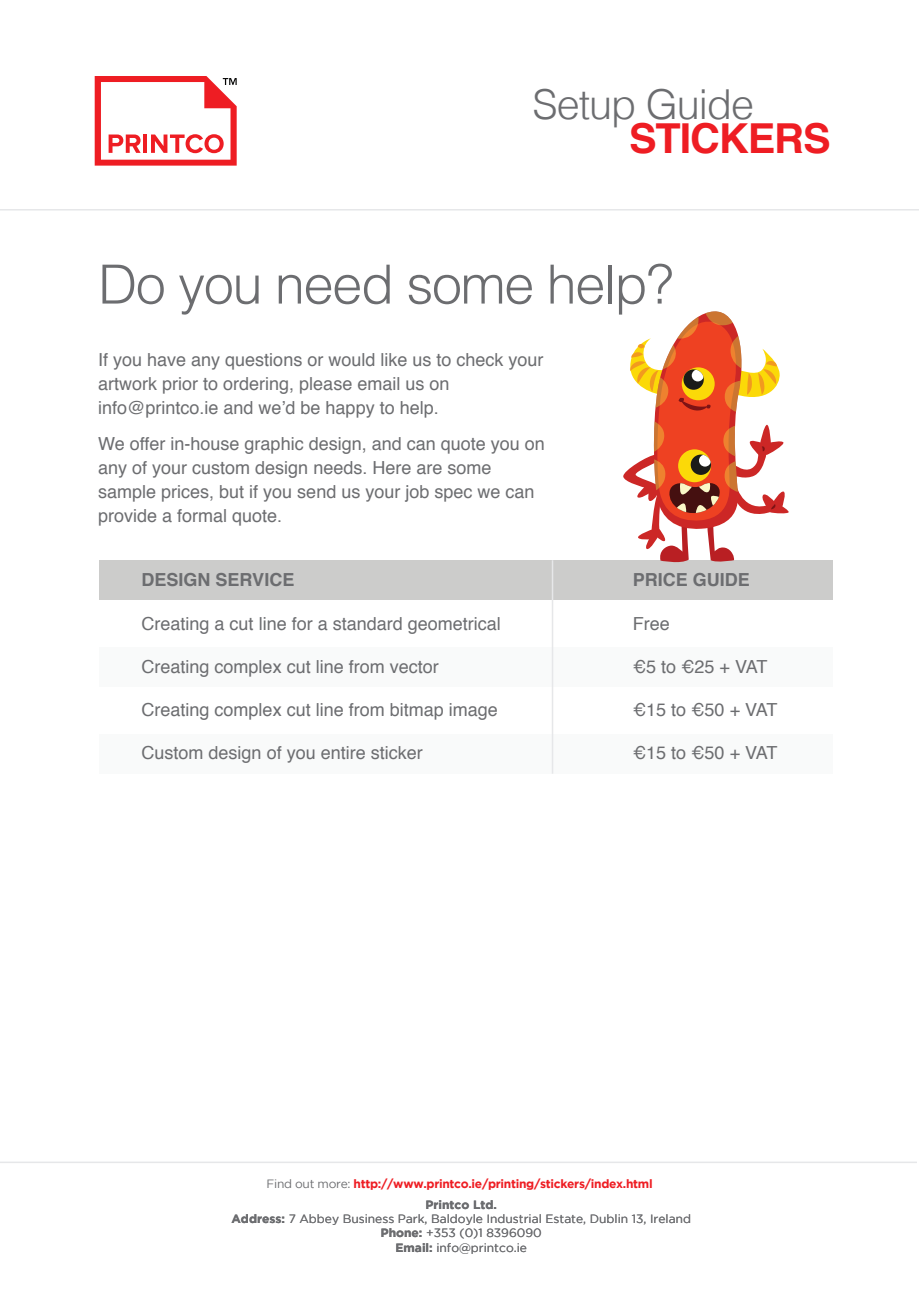
<style>
.page{position:relative;width:919px;height:1289px;background:#fff}
.page>*{position:absolute;margin:0;border:0;box-sizing:border-box;transform-origin:0 0}
.t1{font:300 54px "Helvetica";letter-spacing:-.025em;color:#6c6d70}
.t2{font:300 41.25px "Helvetica";letter-spacing:-.025em;color:#6c6d70}
.t3{font:700 41.25px "Helvetica";letter-spacing:-.025em;color:#ee1d23}
.t4{font:18px/24px "Helvetica";color:#6c6d70}
.t5{font:700 18px "Helvetica";color:#6c6d70}
.t6{font:12px/14.4px "Gotham";color:#6c6d70;text-align:center}
.t7{font:700 12px/20.7px "Gotham";letter-spacing:-.025em;color:#ee1d23;text-align:center}
.s1{font-weight:400;color:#6c6d70}
.s2{color:#6c6d70}
.s3{font-weight:700}
</style>
<div class="page">
<div style="left:99px;top:560px;width:733px;height:39px;background:#cccccb"></div>
<div style="left:99px;top:648px;width:733px;height:39px;background:#f9fafa"></div>
<div style="left:99px;top:734px;width:733px;height:39px;background:#f9fafa"></div>
<hr style="left:551px;top:560px;width:2px;height:213px;background:#e6e7e9">
<hr style="left:0;top:1161px;width:916px;height:2px;background:#e6e7e9">
<svg style="left:95px;top:76px;width:142px;height:90px"></svg>
<hr style="left:0;top:209px;width:918px;height:1px;background:#e6e7e9">
<svg style="left:623px;top:311px;width:165px;height:252px"></svg>
<h2 class="t2" style="left:532px;top:69px;width:223px">Setup Guide</h2>
<h2 class="t3" style="left:629px;top:105px;width:203px">STICKERS</h2>
<h1 class="t1" style="left:98px;top:238px;width:576px">Do you need some help?</h1>
<p class="t4" style="left:98px;top:348px;width:447px">If you have any questions or would like us to check your artwork prior to ordering, please email us on info@printco.ie and we’d be happy to help.</p>
<p class="t4" style="left:98px;top:432px;width:448px">We offer in-house graphic design, and can quote you on any of your custom design needs. Here are some sample prices, but if you send us your job spec we can provide a formal quote.</p>
<p class="t5" style="left:141px;top:565px;width:154px">DESIGN SERVICE</p>
<p class="t4" style="left:141px;top:611px;width:361px">Creating a cut line for a standard geometrical</p>
<p class="t4" style="left:141px;top:655px;width:299px">Creating complex cut line from vector</p>
<p class="t4" style="left:141px;top:698px;width:358px">Creating complex cut line from bitmap image</p>
<p class="t4" style="left:141px;top:741px;width:283px">Custom design of you entire sticker</p>
<p class="t5" style="left:632px;top:565px;width:119px">PRICE GUIDE</p>
<p class="t4" style="left:632px;top:611px;width:39px">Free</p>
<p class="t4" style="left:632px;top:655px;width:136px">€5 to €25 + VAT</p>
<p class="t4" style="left:632px;top:698px;width:146px">€15 to €50 + VAT</p>
<p class="t4" style="left:632px;top:741px;width:146px">€15 to €50 + VAT</p>
<p class="t7" style="left:266px;top:1172px;width:387px"><span class="s1">Find out more:</span> http://www.printco.ie/printing/stickers/index.html<br><span class="s2">Printco Ltd.</span></p>
<p class="t6" style="left:231px;top:1211px;width:461px"><span class="s3">Address:</span> 7 Abbey Business Park, Baldoyle Industrial Estate, Dublin 13, Ireland<br><span class="s3">Phone:</span> +353 (0)1 8396090<br><span class="s3">Email:</span> info@printco.ie</p>
</div>
